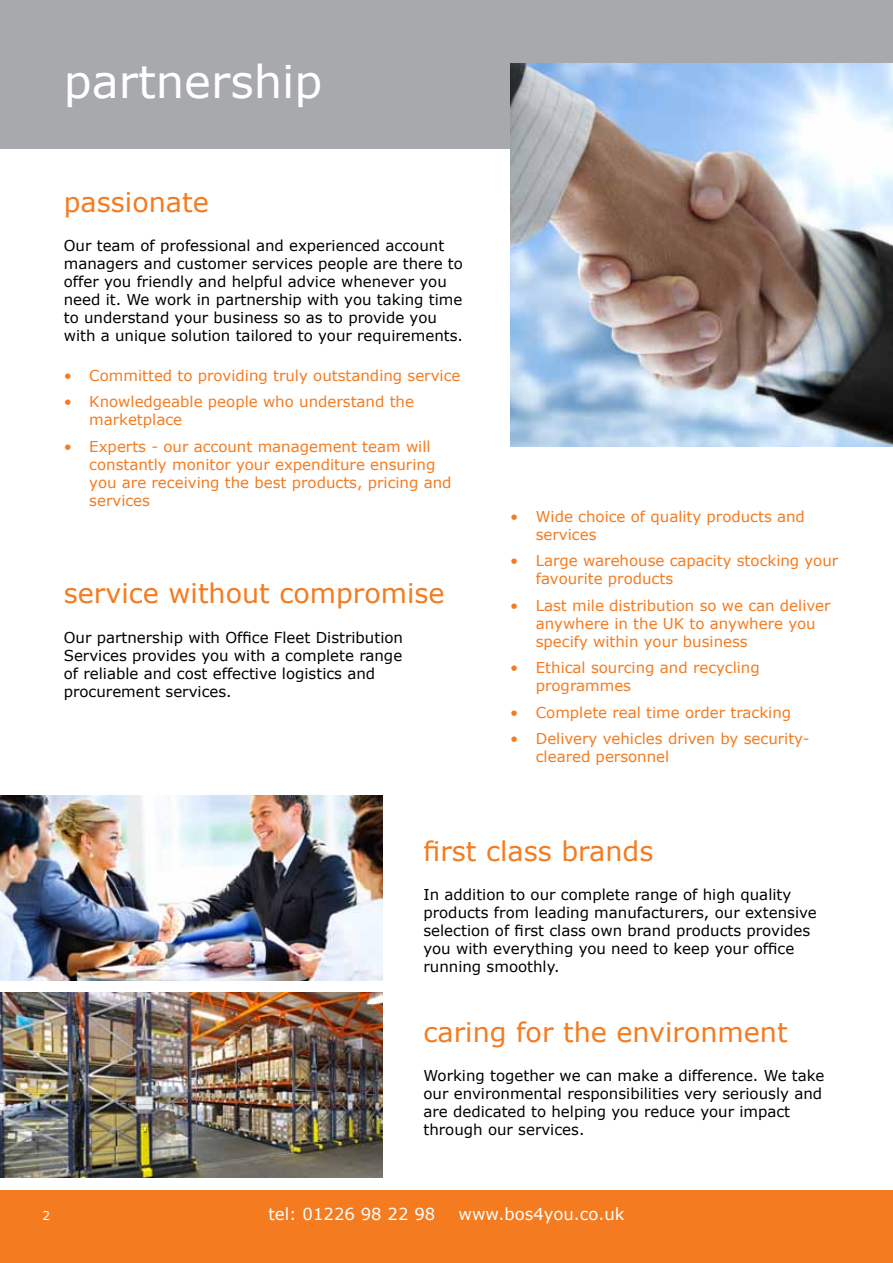
<style>
.page{position:relative;width:893px;height:1263px;background:#fff}
.page>*{position:absolute;margin:0;border:0;box-sizing:border-box;transform-origin:0 0}
.t1{font:45px "Verdana";color:#fff}
.t2{font:27px "Verdana";color:#f47b20}
.t3{font:16.5px "Verdana";color:#fff}
.t4{font:15px/18px "Verdana";color:#000}
.t5{font:15px/18px "Verdana";color:#f47b20}
.t6{font:12px "Verdana";color:#fff}
</style>
<div class="page">
<div style="left:0;top:1191px;width:893px;height:72px;background:#f47b20"></div>
<div style="left:0;top:0;width:893px;height:149px;background:#a7a9ac"></div>
<img style="left:510px;top:64px;width:383px;height:382px">
<img style="left:0;top:795px;width:383px;height:185px">
<img style="left:0;top:993px;width:383px;height:185px">
<h1 class="t1" style="left:64px;top:51px;width:260px">partnership</h1>
<h2 class="t2" style="left:64px;top:184px;width:147px">passionate</h2>
<p class="t4" style="left:64px;top:237px;width:401px">Our team of professional and experienced account managers and customer services people are there to offer you friendly and helpful advice whenever you need it. We work in partnership with you taking time to understand your business so as to provide you with a unique solution tailored to your requirements.</p>
<p class="t5" style="left:64px;top:366px;width:398px">• Committed to providing truly outstanding service</p>
<p class="t5" style="left:89px;top:392px;width:326px;text-indent:-26px">• Knowledgeable people who understand the marketplace</p>
<p class="t5" style="left:89px;top:437px;width:364px;text-indent:-26px">• Experts - our account management team will constantly monitor your expenditure ensuring you are receiving the best products, pricing and services</p>
<h2 class="t2" style="left:64px;top:575px;width:382px">service without compromise</h2>
<p class="t4" style="left:64px;top:628px;width:341px">Our partnership with Office Fleet Distribution Services provides you with a complete range of reliable and cost effective logistics and procurement services.</p>
<p class="t5" style="left:536px;top:507px;width:271px;text-indent:-26px">• Wide choice of quality products and services</p>
<p class="t5" style="left:536px;top:552px;width:304px;text-indent:-26px">• Large warehouse capacity stocking your favourite products</p>
<p class="t5" style="left:536px;top:596px;width:296px;text-indent:-26px">• Last mile distribution so we can deliver anywhere in the UK to anywhere you specify within your business</p>
<p class="t5" style="left:536px;top:659px;width:225px;text-indent:-26px">• Ethical sourcing and recycling programmes</p>
<p class="t5" style="left:510px;top:703px;width:282px">• Complete real time order tracking</p>
<p class="t5" style="left:536px;top:730px;width:275px;text-indent:-26px">• Delivery vehicles driven by security&shy;cleared personnel</p>
<h2 class="t2" style="left:423px;top:832px;width:231px">first class brands</h2>
<p class="t4" style="left:423px;top:886px;width:395px">In addition to our complete range of high quality products from leading manufacturers, our extensive selection of first class own brand products provides you with everything you need to keep your office running smoothly.</p>
<h2 class="t2" style="left:423px;top:1014px;width:366px">caring for the environment</h2>
<p class="t4" style="left:423px;top:1067px;width:403px">Working together we can make a difference. We take our environmental responsibilities very seriously and are dedicated to helping you reduce your impact through our services.</p>
<p class="t6" style="left:43px;top:1208px;width:9px">2</p>
<p class="t3" style="left:268px;top:1203px;width:169px">tel: 01226 98 22 98</p>
<p class="t3" style="left:459px;top:1203px;width:167px">www.bos4you.co.uk</p>
</div>
